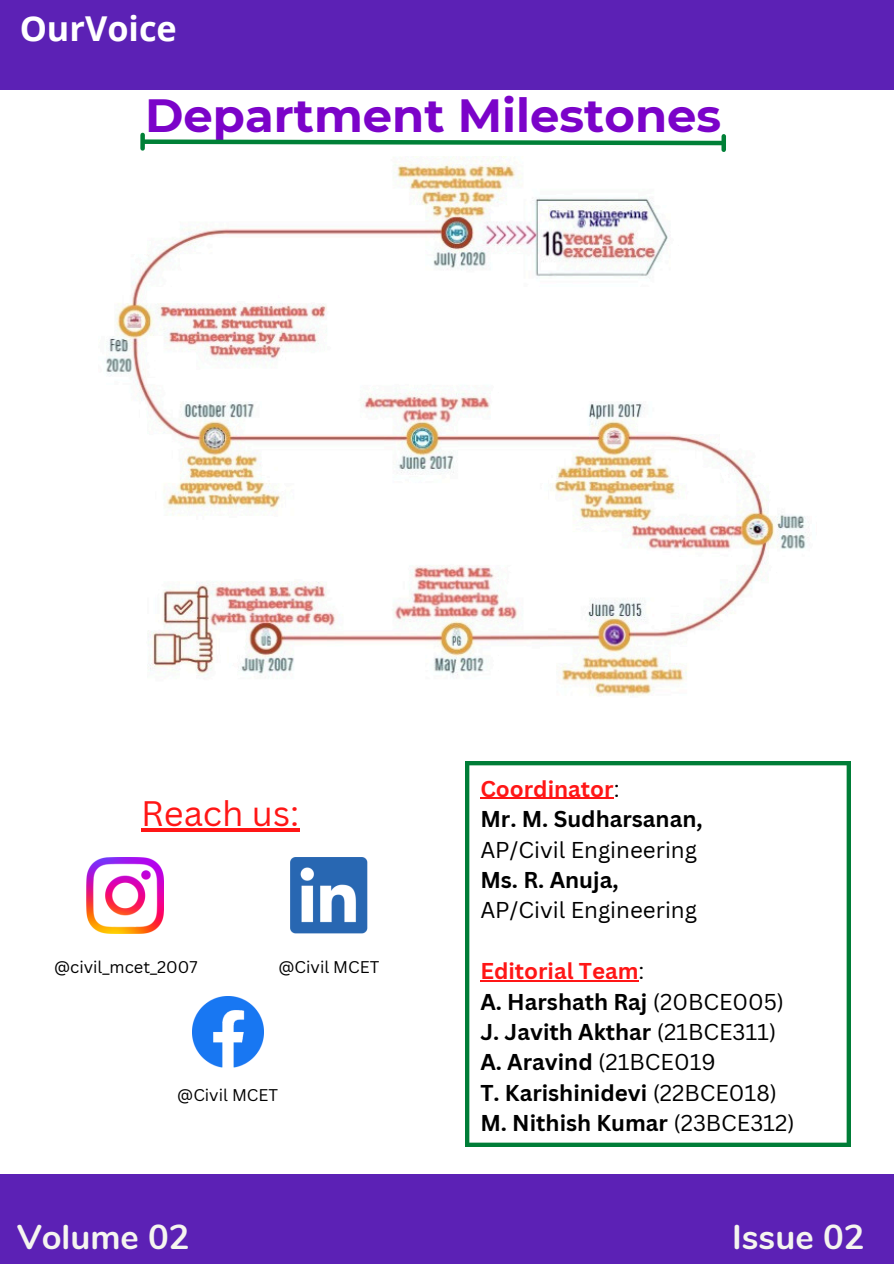
<style>
.page{position:relative;width:894px;height:1264px;background:#fff}
.page>*{position:absolute;margin:0;border:0;box-sizing:border-box;transform-origin:0 0}
.t1{font:700 46.5px "Montserrat";color:#7b03c9}
.t2{font:700 34.5px "Nunito";color:#f5f5ef}
.t3{font:34.5px "Canva Sans";color:#ff1616}
.t4{font:700 34.2px "Open Sans";color:#fff}
.t5{font:700 22.35px/30.3px "Canva Sans";color:#000}
.t6{font:22.35px/30.3px "Canva Sans";color:#000}
.t7{font:16.5px "Canva Sans";color:#000}
.s1{font-weight:700;color:#ff1616}
.s2{font-weight:700}
.s3{color:#ff1616}
.s4{font-weight:400}
</style>
<div class="page">
<div style="left:0;top:0;width:893px;height:89px;background:#5c21b5"></div>
<div style="left:0;top:1174px;width:893px;height:89px;background:#5c21b5"></div>
<img style="left:86px;top:857px;width:77px;height:76px">
<img style="left:291px;top:857px;width:76px;height:76px">
<img style="left:192px;top:996px;width:71px;height:71px">
<img style="left:465px;top:761px;width:385px;height:385px">
<svg style="left:145px;top:137px;width:581px;height:10px"></svg>
<div style="left:140px;top:135px;width:5px;height:13px;background:#008037"></div>
<svg style="left:721px;top:136px;width:4px;height:14px"></svg>
<img style="left:106px;top:156px;width:703px;height:540px">
<hr style="left:141px;top:828px;width:158px;height:3px;background:#ff1616">
<hr style="left:480px;top:798px;width:133px;height:1px;background:#ff1616">
<hr style="left:480px;top:980px;width:158px;height:1px;background:#ff1616">
<p class="t4" style="left:20px;top:4px;width:159px">OurVoice</p>
<h4 class="t1" style="left:145px;top:87px;width:577px">Department Milestones</h4>
<p class="t3" style="left:141px;top:788px;width:160px">Reach us:</p>
<h3 class="t7" style="left:54px;top:955px;width:145px">@civil_mcet_2007</h3>
<p class="t7" style="left:278px;top:955px;width:102px">@Civil MCET</p>
<p class="t7" style="left:177px;top:1083px;width:102px">@Civil MCET</p>
<p class="t6" style="left:480px;top:773px;width:224px"><span class="s1">Coordinator</span>:<br><span class="s2">Mr. M. Sudharsanan,<br></span>AP/Civil Engineering<br><span class="s2">Ms. R. Anuja,<br></span>AP/Civil Engineering</p>
<h2 class="t5" style="left:480px;top:955px;width:316px"><span class="s3">Editorial Team</span><span class="s4">:<br></span>A. Harshath Raj <span class="s4">(20BCE005)<br></span>J. Javith Akthar <span class="s4">(21BCE311)<br></span>A. Aravind <span class="s4">(21BCE019<br></span>T. Karishinidevi <span class="s4">(22BCE018)<br></span>M. Nithish Kumar <span class="s4">(23BCE312)</span></h2>
<p class="t2" style="left:17px;top:1214px;width:174px">Volume 02</p>
<p class="t2" style="left:732px;top:1214px;width:134px">Issue 02</p>
</div>
